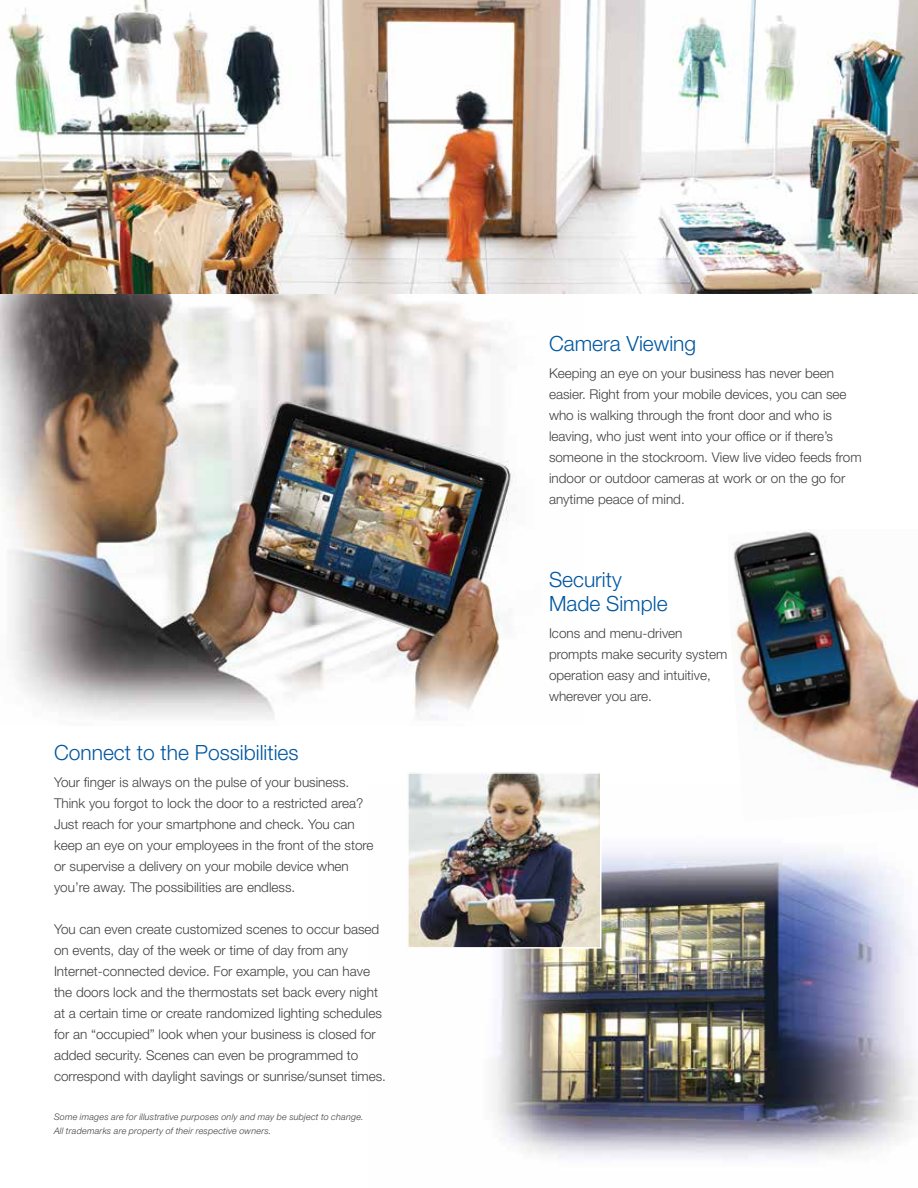
<style>
.page{position:relative;width:918px;height:1188px;background:#fff}
.page>*{position:absolute;margin:0;border:0;box-sizing:border-box;transform-origin:0 0}
.t1{font:300 21px/24px "Helvetica Neue LT Std";color:#0057a0}
.t2{font:300 13.5px/21px "Helvetica Neue LT Std";color:#414042}
.t3{font:italic 300 9px/13.5px "Helvetica Neue LT Std";letter-spacing:.02em;color:#414042}
</style>
<div class="page">
<img style="left:494px;top:849px;width:423px;height:310px">
<img style="left:0;top:294px;width:512px;height:426px">
<img style="left:730px;top:529px;width:188px;height:263px">
<img style="left:410px;top:775px;width:189px;height:171px">
<div style="left:407px;top:772px;width:195px;height:177px;border:2px solid #fff"></div>
<img style="left:0;top:0;width:918px;height:294px">
<h1 class="t1" style="left:54px;top:741px;width:246px">Connect to the Possibilities</h1>
<p class="t2" style="left:54px;top:772px;width:321px">Your finger is always on the pulse of your business.<br>Think you forgot to lock the door to a restricted area?<br>Just reach for your smartphone and check. You can keep an eye on your employees in the front of the store or supervise a delivery on your mobile device when you’re away. The possibilities are endless.</p>
<p class="t2" style="left:54px;top:919px;width:334px">You can even create customized scenes to occur based on events, day of the week or time of day from any Internet-connected device. For example, you can have the doors lock and the thermostats set back every night at a certain time or create randomized lighting schedules for an “occupied” look when your business is closed for added security. Scenes can even be programmed to correspond with daylight savings or sunrise/sunset times.</p>
<p class="t3" style="left:54px;top:1110px;width:311px">Some images are for illustrative purposes only and may be subject to change.<br>All trademarks are property of their respective owners.</p>
<h1 class="t1" style="left:549px;top:331px;width:149px">Camera Viewing</h1>
<p class="t2" style="left:549px;top:362px;width:314px">Keeping an eye on your business has never been easier. Right from your mobile devices, you can see who is walking through the front door and who is leaving, who just went into your office or if there’s someone in the stockroom. View live video feeds from indoor or outdoor cameras at work or on the go for anytime peace of mind.</p>
<h1 class="t1" style="left:549px;top:567px;width:120px">Security<br>Made Simple</h1>
<p class="t2" style="left:549px;top:622px;width:180px">Icons and menu-driven prompts make security system operation easy and intuitive, wherever you are.</p>
</div>
